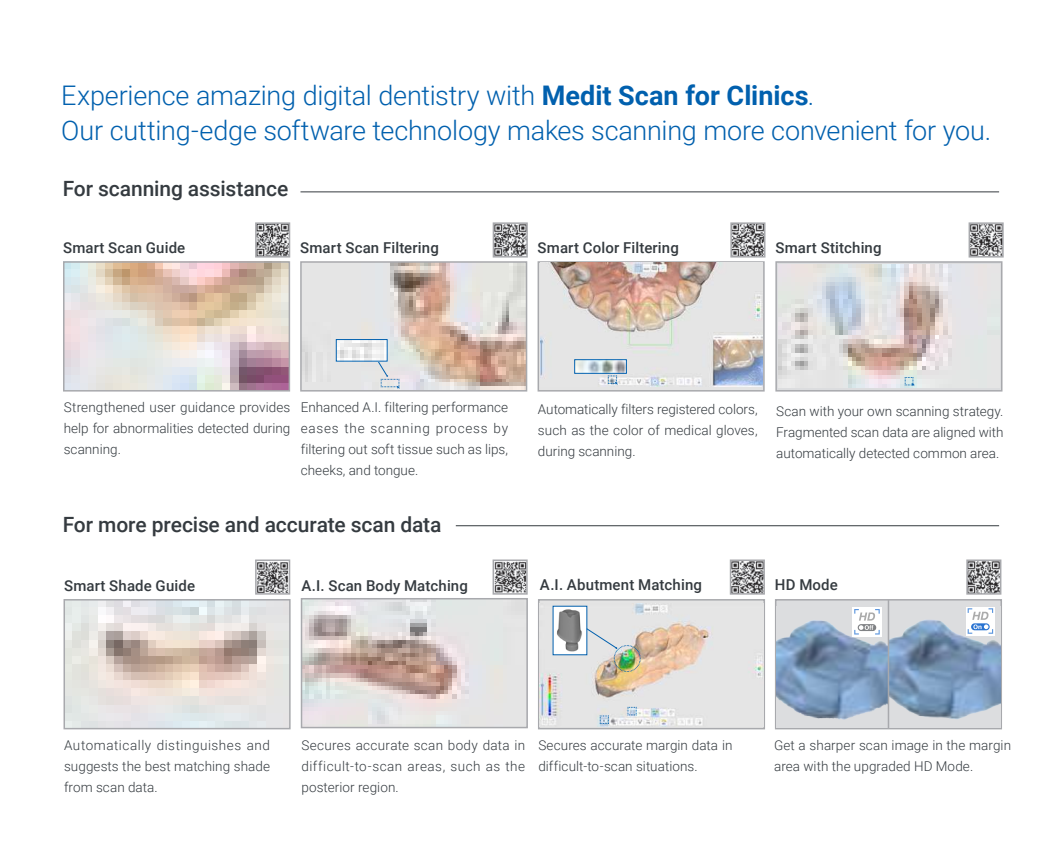
<style>
.page{position:relative;width:1063px;height:851px;background:#fff}
.page>*{position:absolute;margin:0;border:0;box-sizing:border-box;transform-origin:0 0}
.t1{font:300 27px/34.5px "Roboto";letter-spacing:-.01em;color:#0160ae}
.t2{font:500 21px "Roboto";letter-spacing:-.005em;color:#353b40}
.t3{font:500 15px "Roboto";letter-spacing:.01em;color:#353b40}
.t4{font:300 13.5px/21px "Roboto";letter-spacing:.005em;color:#353b40;text-align:justify}
.s1{font-weight:700}
</style>
<div class="page">
<div style="left:538px;top:261px;width:227px;height:130px;background:#e4e4e4;border:2px solid #a8a9ad"></div>
<img style="left:540px;top:263px;width:222px;height:123px">
<svg style="left:608px;top:375px;width:10px;height:10px"></svg>
<img style="left:576px;top:361px;width:49px;height:10px">
<div style="left:574px;top:359px;width:53px;height:14px;border:1px solid #0160ae"></div>
<img style="left:733px;top:225px;width:29px;height:29px">
<div style="left:730px;top:222px;width:35px;height:35px;border:2px solid #a8a9ad"></div>
<img style="left:303px;top:264px;width:221px;height:124px">
<div style="left:300px;top:261px;width:227px;height:130px;border:2px solid #a8a9ad"></div>
<img style="left:338px;top:341px;width:47px;height:18px">
<div style="left:336px;top:339px;width:51px;height:22px;border:1px solid #0160ae"></div>
<svg style="left:377px;top:360px;width:23px;height:29px"></svg>
<svg style="left:775px;top:261px;width:228px;height:130px"></svg>
<img style="left:779px;top:265px;width:221px;height:122px">
<svg style="left:905px;top:377px;width:10px;height:9px"></svg>
<img style="left:66px;top:264px;width:221px;height:124px">
<div style="left:63px;top:261px;width:227px;height:130px;border:2px solid #a8a9ad"></div>
<img style="left:67px;top:602px;width:221px;height:124px">
<div style="left:64px;top:599px;width:227px;height:130px;border:2px solid #a8a9ad"></div>
<hr style="left:301px;top:191px;width:698px;height:1px;background:#353b40">
<hr style="left:456px;top:525px;width:543px;height:1px;background:#353b40">
<div style="left:538px;top:599px;width:227px;height:130px;background:#e4e4e4;border:2px solid #a8a9ad"></div>
<img style="left:540px;top:603px;width:223px;height:123px">
<div style="left:553px;top:605px;width:34px;height:50px;background:#fff"></div>
<img style="left:557px;top:609px;width:25px;height:43px">
<svg style="left:600px;top:715px;width:9px;height:9px"></svg>
<svg style="left:628px;top:706px;width:9px;height:9px"></svg>
<img style="left:586px;top:627px;width:55px;height:45px">
<img style="left:969px;top:562px;width:29px;height:29px">
<div style="left:966px;top:559px;width:35px;height:35px;border:2px solid #a8a9ad"></div>
<img style="left:496px;top:562px;width:29px;height:29px">
<div style="left:493px;top:559px;width:35px;height:35px;border:2px solid #a8a9ad"></div>
<img style="left:258px;top:562px;width:29px;height:29px">
<div style="left:255px;top:559px;width:35px;height:35px;border:2px solid #a8a9ad"></div>
<img style="left:258px;top:225px;width:29px;height:29px">
<div style="left:255px;top:222px;width:35px;height:35px;border:2px solid #a8a9ad"></div>
<img style="left:496px;top:225px;width:29px;height:29px">
<div style="left:493px;top:222px;width:35px;height:35px;border:2px solid #a8a9ad"></div>
<img style="left:972px;top:225px;width:29px;height:29px">
<div style="left:969px;top:222px;width:35px;height:35px;border:2px solid #a8a9ad"></div>
<img style="left:304px;top:601px;width:221px;height:124px">
<div style="left:301px;top:598px;width:227px;height:130px;border:2px solid #a8a9ad"></div>
<img style="left:733px;top:562px;width:29px;height:29px">
<div style="left:730px;top:559px;width:35px;height:35px;border:2px solid #a8a9ad"></div>
<svg style="left:775px;top:599px;width:227px;height:130px;fill:#dcdddf"></svg>
<img style="left:890px;top:605px;width:111px;height:122px">
<img style="left:776px;top:605px;width:112px;height:122px">
<hr style="left:888px;top:599px;width:1px;height:129px;background:#a8a9ad">
<svg style="left:966px;top:606px;width:29px;height:29px"></svg>
<svg style="left:968px;top:608px;width:25px;height:25px"></svg>
<div style="left:852px;top:606px;width:30px;height:30px;background:#fff"></div>
<svg style="left:854px;top:609px;width:26px;height:25px"></svg>
<h1 class="t1" style="left:61px;top:77px;width:931px">Experience amazing digital dentistry with <span class="s1">Medit Scan for Clinics</span>.<br>Our cutting-edge software technology makes scanning more convenient for you.</h1>
<h2 class="t2" style="left:63px;top:174px;width:227px">For scanning assistance</h2>
<p class="t3" style="left:63px;top:237px;width:124px">Smart Scan Guide</p>
<p class="t3" style="left:300px;top:237px;width:140px">Smart Scan Filtering</p>
<p class="t3" style="left:538px;top:237px;width:143px">Smart Color Filtering</p>
<p class="t3" style="left:775px;top:237px;width:108px">Smart Stitching</p>
<p class="t4" style="left:64px;top:396px;width:228px">Strengthened user guidance provides help for abnormalities detected during scanning.</p>
<p class="t4" style="left:301px;top:396px;width:209px">Enhanced A.I. filtering performance eases the scanning process by filtering out soft tissue such as lips, cheeks, and tongue.</p>
<p class="t4" style="left:538px;top:397px;width:221px">Automatically filters registered colors, such as the color of medical gloves, during scanning.</p>
<p class="t4" style="left:776px;top:400px;width:229px">Scan with your own scanning strategy.<br>Fragmented scan data are aligned with automatically detected common area.</p>
<h2 class="t2" style="left:63px;top:509px;width:380px">For more precise and accurate scan data</h2>
<p class="t3" style="left:64px;top:574px;width:133px">Smart Shade Guide</p>
<p class="t3" style="left:540px;top:574px;width:164px">A.I. Abutment Matching</p>
<p class="t3" style="left:301px;top:574px;width:168px">A.I. Scan Body Matching</p>
<p class="t3" style="left:775px;top:574px;width:65px">HD Mode</p>
<p class="t4" style="left:64px;top:734px;width:207px">Automatically distinguishes and suggests the best matching shade from scan data.</p>
<p class="t4" style="left:301px;top:734px;width:225px">Secures accurate scan body data in difficult-to-scan areas, such as the posterior region.</p>
<p class="t4" style="left:538px;top:734px;width:196px">Secures accurate margin data in difficult-to-scan situations.</p>
<p class="t4" style="left:774px;top:734px;width:239px">Get a sharper scan image in the margin area with the upgraded HD Mode.</p>
</div>
